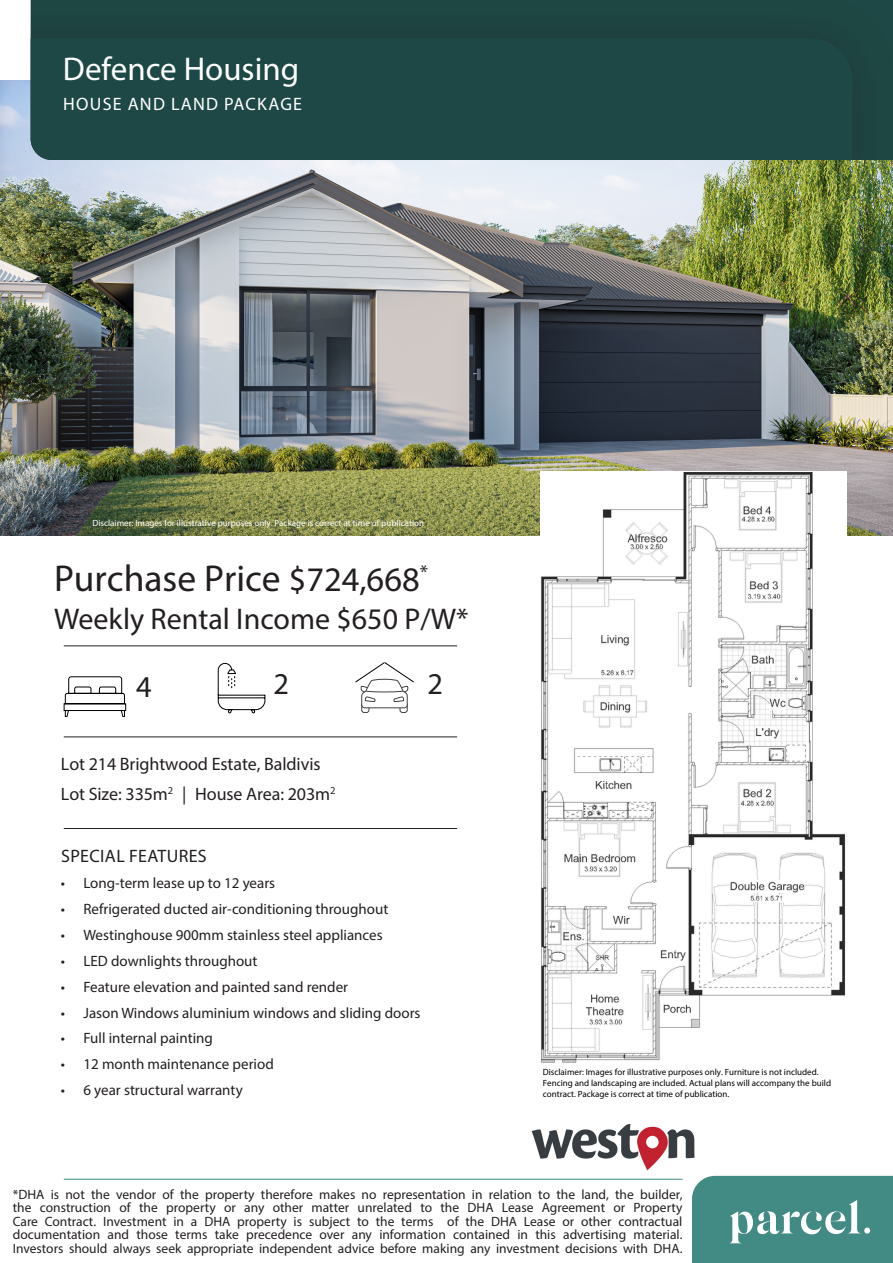
<style>
.page{position:relative;width:893px;height:1263px;background:#fff}
.page>*{position:absolute;margin:0;border:0;box-sizing:border-box;transform-origin:0 0}
.note{font:37.5px "Myriad Pro";color:#231f20}
.t1{font:33px "Myriad Pro";color:#fff}
.note-2{font:30.3px "Myriad Pro";color:#231f20}
.note-3{font:30px "Myriad Pro";color:#231f20}
.note-4{font:18px/30.3px "Myriad Pro";letter-spacing:-.005em;color:#231f20}
.t2{font:18px "Myriad Pro";letter-spacing:.07em;color:#fff}
.note-5{font:18px "Myriad Pro";letter-spacing:.02em;color:#231f20}
.note-6{font:15px "Myriad Pro";color:#231f20}
.note-7{font:13.5px/13.5px "Myriad Pro";color:#231f20;text-align:justify}
.t3{font:9px/10.8px "Myriad Pro";color:#000}
.note-8{font:9px "Myriad Pro";color:#fff}
.s1{font-size:34.5px}
</style>
<div class="page">
<img style="left:1px;top:81px;width:892px;height:454px">
<hr style="left:64px;top:645px;width:393px;height:1px;background:#231f20">
<hr style="left:64px;top:736px;width:393px;height:1px;background:#231f20">
<hr style="left:64px;top:828px;width:393px;height:1px;background:#231f20">
<svg style="left:63px;top:676px;width:63px;height:41px"></svg>
<svg style="left:218px;top:663px;width:48px;height:50px"></svg>
<div style="left:361px;top:702px;width:8px;height:11px;border:1px solid #404040;border-radius:2px"></div>
<div style="left:400px;top:702px;width:7px;height:11px;border:1px solid #404040;border-radius:2px"></div>
<svg style="left:355px;top:662px;width:59px;height:46px"></svg>
<hr style="left:64px;top:1179px;width:618px;height:1px;background:#418b84">
<img style="left:531px;top:1123px;width:164px;height:48px">
<div style="left:31px;top:0;width:862px;height:160px;background:#1e4845"></div>
<svg style="left:692px;top:1176px;width:201px;height:87px;background:#50948e"></svg>
<img style="left:540px;top:471px;width:306px;height:592px">
<p class="t1" style="left:63px;top:49px;width:238px">Defence Housing</p>
<p class="t2" style="left:63px;top:93px;width:240px">HOUSE AND LAND PACKAGE</p>
<p class="note-8" style="left:92px;top:518px;width:333px">Disclaimer: Images for illustrative purposes only. Package is correct at time of publication</p>
<p class="note" style="left:54px;top:555px;width:376px">Purchase Price <span class="s1">$724,668</span><sup>*</sup></p>
<p class="note-3" style="left:54px;top:601px;width:416px">Weekly Rental Income $650 P/W*</p>
<p class="note-2" style="left:136px;top:668px;width:17px">4</p>
<p class="note-2" style="left:274px;top:665px;width:17px">2</p>
<p class="note-2" style="left:427px;top:665px;width:17px">2</p>
<p class="note-4" style="left:61px;top:748px;width:276px">Lot 214 Brightwood Estate, Baldivis<br>Lot Size: 335m<sup>2</sup> | House Area: 203m<sup>2</sup></p>
<p class="note-5" style="left:61px;top:845px;width:147px">SPECIAL FEATURES</p>
<p class="note-6" style="left:61px;top:874px;width:216px">• Long-term lease up to 12 years</p>
<p class="note-6" style="left:61px;top:900px;width:329px">• Refrigerated ducted air-conditioning throughout</p>
<p class="note-6" style="left:61px;top:925px;width:323px">• Westinghouse 900mm stainless steel appliances</p>
<p class="note-6" style="left:61px;top:951px;width:198px">• LED downlights throughout</p>
<p class="note-6" style="left:61px;top:977px;width:289px">• Feature elevation and painted sand render</p>
<p class="note-6" style="left:61px;top:1003px;width:361px">• Jason Windows aluminium windows and sliding doors</p>
<p class="note-6" style="left:61px;top:1029px;width:153px">• Full internal painting</p>
<p class="note-6" style="left:61px;top:1055px;width:214px">• 12 month maintenance period</p>
<p class="note-6" style="left:61px;top:1081px;width:183px">• 6 year structural warranty</p>
<p class="t3" style="left:543px;top:1067px;width:290px">Disclaimer: Images for illustrative purposes only. Furniture is not included.<br>Fencing and landscaping are included. Actual plans will accompany the build contract. Package is correct at time of publication.</p>
<p class="note-7" style="left:13px;top:1187px;width:671px">*DHA is not the vendor of the property therefore makes no representation in relation to the land, the builder, the construction of the property or any other matter unrelated to the DHA Lease Agreement or Property Care Contract. Investment in a DHA property is subject to the terms of the DHA Lease or other contractual documentation and those terms take precedence over any information contained in this advertising material.<br>Investors should always seek appropriate independent advice before making any investment decisions with DHA.</p>
</div>
